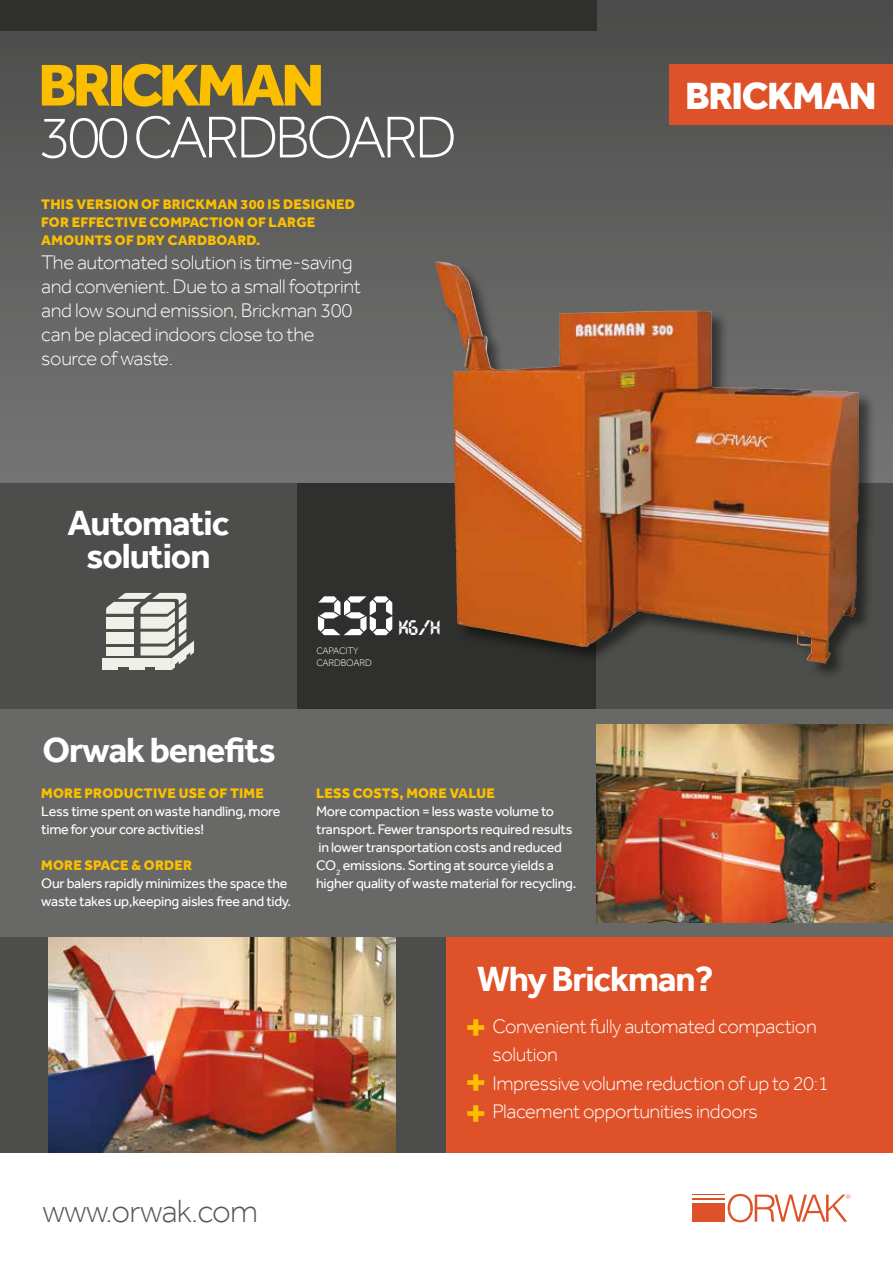
<style>
.page{position:relative;width:893px;height:1263px;background:#fff}
.page>*{position:absolute;margin:0;border:0;box-sizing:border-box;transform-origin:0 0}
.t1{font:300 60.9px "Effra";letter-spacing:-.065em;color:#fff}
.t2{font:800 60.9px "Effra";letter-spacing:-.065em;color:#fcbf00}
.t3{font:55.5px "Transistor";color:#fff}
.t4{font:700 42px/55.5px "Effra";color:#fcbf00}
.t5{font:800 39px "Effra";letter-spacing:-.035em;color:#fff}
.t6{font:700 36px/33px "Effra";letter-spacing:-.03em;color:#fff;text-align:center}
.t7{font:300 33px "Effra";letter-spacing:-.02em;color:#575756}
.t8{font:21px "Transistor";color:#fff}
.t9{font:300 20.25px/24px "Effra";letter-spacing:-.02em;color:#fff}
.t10{font:14.25px/18px "Effra";letter-spacing:-.02em;color:#fff}
.t11{font:800 14.25px/18px "Effra";letter-spacing:.015em;color:#fcbf00}
.t12{font:300 9.75px/11.7px "Effra";letter-spacing:-.02em;color:#fff}
</style>
<div class="page">
<div style="left:0;top:937px;width:446px;height:215px;background:#4d4d4b"></div>
<div style="left:0;top:0;width:893px;height:487px;background:linear-gradient(to bottom,#4c4b4a,#757575)"></div>
<div style="left:0;top:483px;width:298px;height:252px;background:#4d4d4b"></div>
<div style="left:596px;top:483px;width:297px;height:252px;background:#4d4d4b"></div>
<div style="left:298px;top:483px;width:298px;height:252px;background:#2f2f2d"></div>
<img style="left:48px;top:937px;width:347px;height:215px">
<div style="left:446px;top:937px;width:447px;height:215px;background:#df5129"></div>
<div style="left:0;top:709px;width:596px;height:228px;background:#686867"></div>
<div style="left:596px;top:709px;width:297px;height:228px;background:#686867"></div>
<img style="left:596px;top:724px;width:297px;height:198px">
<div style="left:0;top:0;width:596px;height:31px;background:#2f2f2d"></div>
<div style="left:692px;top:1212px;width:33px;height:9px;background:#df5129"></div>
<div style="left:692px;top:1207px;width:33px;height:5px;background:#df5129"></div>
<hr style="left:692px;top:1203px;width:33px;height:3px;background:#df5129">
<hr style="left:692px;top:1199px;width:33px;height:1px;background:#df5129">
<hr style="left:692px;top:1195px;width:33px;height:1px;background:#df5129">
<svg style="left:728px;top:1194px;width:122px;height:28px"></svg>
<div style="left:670px;top:65px;width:223px;height:60px;background:#df5129"></div>
<div style="left:435px;top:261px;width:441px;height:419px;background:#000;opacity:.5"></div>
<img style="left:435px;top:262px;width:34px;height:139px">
<svg style="left:102px;top:592px;width:92px;height:79px"></svg>
<div style="left:106px;top:646px;width:28px;height:9px;background:#f0efe8"></div>
<h1 class="t2" style="left:38px;top:47px;width:288px">BRICKMAN</h1>
<h1 class="t1" style="left:38px;top:103px;width:420px">300 CARDBOARD</h1>
<p class="t11" style="left:41px;top:195px;width:315px">THIS VERSION OF BRICKMAN 300 IS DESIGNED<br>FOR EFFECTIVE COMPACTION OF LARGE<br>AMOUNTS OF DRY CARDBOARD.</p>
<h3 class="t9" style="left:41px;top:250px;width:321px">The automated solution is time-saving and convenient. Due to a small footprint and low sound emission, Brickman 300 can be placed indoors close to the source of waste.</h3>
<h3 class="t6" style="left:67px;top:506px;width:164px">Automatic solution</h3>
<h2 class="t3" style="left:316px;top:587px;width:79px">250</h2>
<h3 class="t8" style="left:399px;top:617px;width:43px">kg/H</h3>
<p class="t12" style="left:316px;top:645px;width:57px">CAPACITY<br>CARDBOARD</p>
<h3 class="t6" style="left:43px;top:733px;width:235px">Orwak benefits</h3>
<p class="t11" style="left:41px;top:784px;width:224px">MORE PRODUCTIVE USE OF TIME</p>
<p class="t10" style="left:41px;top:802px;width:241px">Less time spent on waste handling, more time for your core activities!</p>
<p class="t11" style="left:41px;top:856px;width:152px">MORE SPACE &amp; ORDER</p>
<p class="t10" style="left:41px;top:874px;width:251px">Our balers rapidly minimizes the space the waste takes up,keeping aisles free and tidy.</p>
<p class="t11" style="left:316px;top:784px;width:180px">LESS COSTS, MORE VALUE</p>
<p class="t10" style="left:316px;top:802px;width:262px">More compaction = less waste volume to transport. Fewer transports required results in lower transportation costs and reduced CO<sub>2</sub> emissions. Sorting at source yields a higher quality of waste material for recycling.</p>
<h3 class="t5" style="left:685px;top:72px;width:193px">BRICKMAN</h3>
<h3 class="t7" style="left:43px;top:1193px;width:217px">www.orwak.com</h3>
<h3 class="t6" style="left:477px;top:962px;width:238px">Why Brickman?</h3>
<h3 class="t9" style="left:492px;top:1012px;width:338px;line-height:28.5px">Convenient fully automated compaction solution<br>Impressive volume reduction of up to 20:1<br>Placement opportunities indoors</h3>
<h3 class="t4" style="left:464px;top:998px;width:24px">+ +</h3>
<h3 class="t4" style="left:464px;top:1084px;width:24px">+</h3>
</div>
